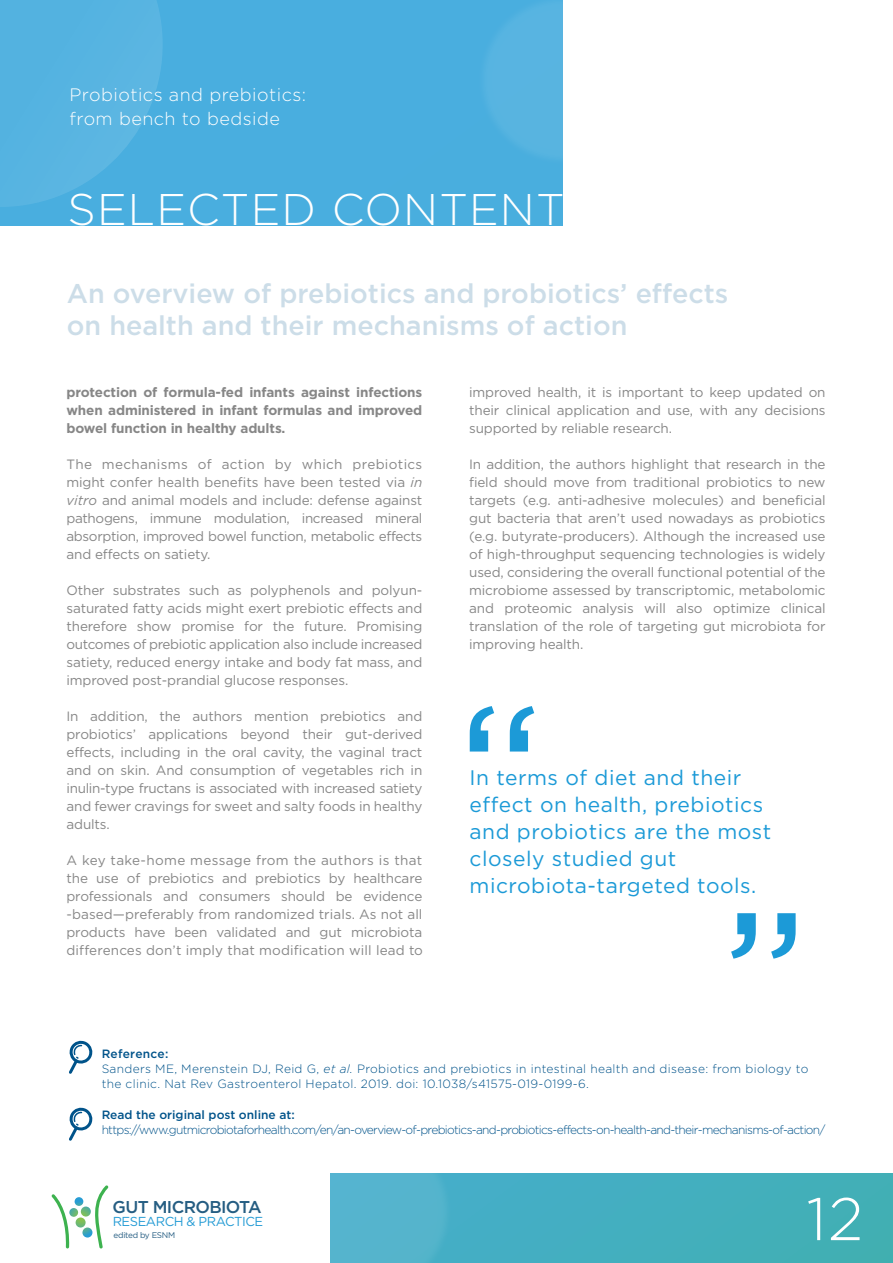
<style>
.page{position:relative;width:893px;height:1263px;background:#fff}
.page>*{position:absolute;margin:0;border:0;box-sizing:border-box;transform-origin:0 0}
.t1{font:200.25px "Gotham";color:#1c9ad7}
.t2{font:300 60px "Gotham";color:#fff}
.t3{font:300 44.25px "Gotham";letter-spacing:.025em;color:#fff}
.t4{font:500 27px/31.5px "Gotham";color:#ccdde8}
.t5{font:21px/27px "Gotham";letter-spacing:.025em;color:#1c9ad7}
.t6{font:300 18px/24px "Gotham";letter-spacing:.025em;color:#fff}
.t7{font:500 17.1px "Gotham";letter-spacing:-.035em;color:#255d82}
.t8{font:13.5px/18px "Gotham";letter-spacing:-.01em;color:#878787;text-align:justify}
.t9{font:700 13.5px/18px "Gotham";letter-spacing:-.01em;color:#878787;text-align:justify}
.t10{font:13.05px "Gotham";letter-spacing:-.035em;color:#269cd5}
.t11{font:300 12px/15px "Gotham";letter-spacing:.015em;color:#00538a}
.t12{font:300 12px "Gotham";letter-spacing:-.06em;color:#00538a}
.t13{font:500 12px "Gotham";color:#00538a}
.t14{font:8.25px "Gotham";letter-spacing:-.035em;color:#255d82}
.s1{font-style:italic}
.s2{font-weight:500}
</style>
<div class="page">
<div style="left:0;top:0;width:563px;height:225px;background:#49aedf"></div>
<div style="left:330px;top:1173px;width:563px;height:90px;background:#43afbd"></div>
<svg style="left:52px;top:1185px;width:56px;height:63px"></svg>
<img style="left:485px;top:2px;width:78px;height:156px">
<svg style="left:0;top:0;width:163px;height:207px"></svg>
<img style="left:330px;top:1173px;width:171px;height:90px">
<svg style="left:69px;top:1107px;width:24px;height:34px"></svg>
<svg style="left:69px;top:1040px;width:24px;height:34px"></svg>
<h3 class="t6" style="left:69px;top:82px;width:238px">Probiotics and prebiotics: from bench to bedside</h3>
<h3 class="t3" style="left:68px;top:185px;width:499px">SELECTED CONTENT</h3>
<h3 class="t4" style="left:67px;top:277px;width:663px">An overview of prebiotics and probiotics’ effects on health and their mechanisms of action</h3>
<p class="t9" style="left:66px;top:383px;width:357px">protection of formula-fed infants against infections when administered in infant formulas and improved bowel function in healthy adults.</p>
<p class="t8" style="left:66px;top:455px;width:357px">The mechanisms of action by which prebiotics might confer health benefits have been tested via <span class="s1">in vitro</span> and animal models and include: defense against pathogens, immune modulation, increased mineral absorption, improved bowel function, metabolic effects and effects on satiety.</p>
<p class="t8" style="left:66px;top:581px;width:357px">Other substrates such as polyphenols and polyun&shy;saturated fatty acids might exert prebiotic effects and therefore show promise for the future. Promising outcomes of prebiotic application also include increased satiety, reduced energy intake and body fat mass, and improved post-prandial glucose responses.</p>
<p class="t8" style="left:66px;top:707px;width:357px">In addition, the authors mention prebiotics and probiotics’ applications beyond their gut-derived effects, including in the oral cavity, the vaginal tract and on skin. And consumption of vegetables rich in inulin-type fructans is associated with increased satiety and fewer cravings for sweet and salty foods in healthy adults.</p>
<p class="t8" style="left:66px;top:851px;width:358px">A key take-home message from the authors is that the use of prebiotics and prebiotics by healthcare professionals and consumers should be evidence -based—preferably from randomized trials. As not all products have been validated and gut microbiota differences don’t imply that modification will lead to</p>
<p class="t8" style="left:469px;top:383px;width:358px">improved health, it is important to keep updated on their clinical application and use, with any decisions supported by reliable research.</p>
<p class="t8" style="left:469px;top:455px;width:358px">In addition, the authors highlight that research in the field should move from traditional probiotics to new targets (e.g. anti-adhesive molecules) and beneficial gut bacteria that aren’t used nowadays as probiotics (e.g. butyrate-producers). Although the increased use of high-throughput sequencing technologies is widely used, considering the overall functional potential of the microbiome assessed by transcriptomic, metabolomic and proteomic analysis will also optimize clinical translation of the role of targeting gut microbiota for improving health.</p>
<h1 class="t1" style="left:455px;top:666px;width:91px">“</h1>
<h3 class="t5" style="left:469px;top:763px;width:303px">In terms of diet and their effect on health, prebiotics and probiotics are the most closely studied gut microbiota-targeted tools.</h3>
<h1 class="t1" style="left:721px;top:872px;width:91px">”</h1>
<p class="t11" style="left:102px;top:1046px;width:708px"><span class="s2">Reference:<br></span>Sanders ME, Merenstein DJ, Reid G, <span class="s1">et al.</span> Probiotics and prebiotics in intestinal health and disease: from biology to the clinic. Nat Rev Gastroenterol Hepatol. 2019. doi: 10.1038/s41575-019-0199-6.</p>
<p class="t13" style="left:102px;top:1108px;width:195px">Read the original post online at:</p>
<p class="t12" style="left:102px;top:1123px;width:726px">https://www.gutmicrobiotaforhealth.com/en/an-overview-of-prebiotics-and-probiotics-effects-on-health-and-their-mechanisms-of-action/</p>
<p class="t7" style="left:113px;top:1197px;width:151px">GUT MICROBIOTA</p>
<p class="t10" style="left:113px;top:1214px;width:152px">RESEARCH &amp; PRACTICE</p>
<p class="t14" style="left:114px;top:1230px;width:63px">edited by ESNM</p>
<h2 class="t2" style="left:806px;top:1186px;width:58px">12</h2>
</div>
